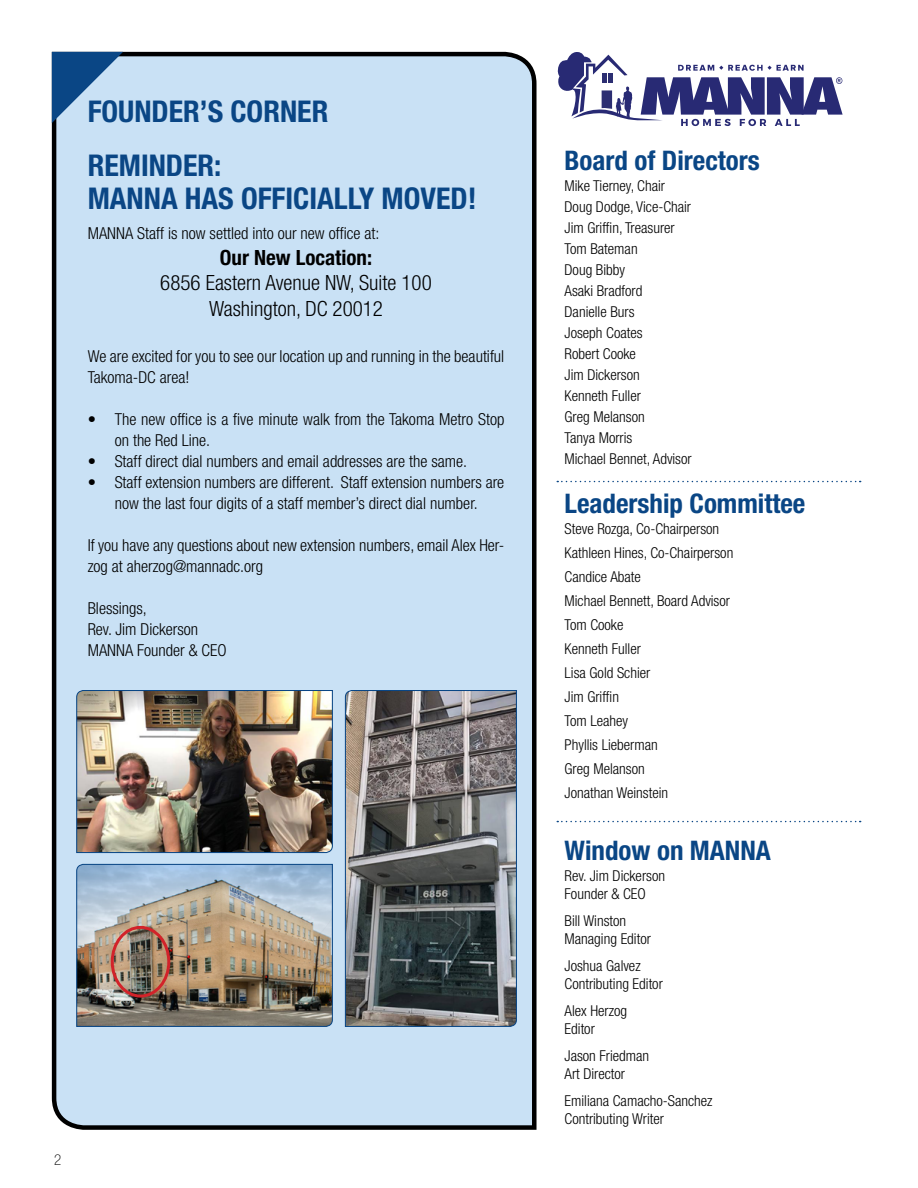
<style>
.page{position:relative;width:918px;height:1188px;background:#fff}
.page>*{position:absolute;margin:0;border:0;box-sizing:border-box;transform-origin:0 0}
.t1{font:700 condensed 30px/54px "Helvetica Neue LT Pro";color:#0a4685}
.t2{font:700 condensed 27px "Helvetica Neue LT Std";color:#0a4685}
.t3{font:300 condensed 21px/25.5px "Helvetica Neue LT Pro";color:#000;text-align:center}
.t4{font:700 condensed 21px "Helvetica Neue LT Pro";color:#000}
.t5{font:300 condensed 16.5px/21px "Helvetica Neue LT Pro";color:#000}
.t6{font:300 condensed 15px/21px "Helvetica Neue LT Std";color:#000}
.t7{font:100 condensed 15px "Helvetica Neue LT Std";color:#000}
</style>
<div class="page">
<svg style="left:557px;top:481px;width:304px;height:1px"></svg>
<svg style="left:557px;top:821px;width:304px;height:1px"></svg>
<div style="left:51px;top:51px;width:486px;height:1079px;background:#c9e1f5"></div>
<svg style="left:52px;top:52px;width:71px;height:71px"></svg>
<svg style="left:557px;top:52px;width:286px;height:74px"></svg>
<img style="left:76px;top:689px;width:257px;height:165px">
<img style="left:76px;top:863px;width:257px;height:164px">
<svg style="left:344px;top:689px;width:173px;height:338px"></svg>
<div style="left:111px;top:926px;width:59px;height:72px;border:3px solid #d2232a;border-radius:50%"></div>
<h1 class="t1" style="left:88px;top:84px;width:242px">FOUNDER’S CORNER<br>REMINDER:</h1>
<h1 class="t1" style="left:88px;top:171px;width:390px">MANNA HAS OFFICIALLY MOVED!</h1>
<p class="t5" style="left:88px;top:223px;width:293px">MANNA Staff is now settled into our new office at:</p>
<h3 class="t4" style="left:220px;top:244px;width:154px">Our New Location:</h3>
<h3 class="t3" style="left:160px;top:270px;width:273px">6856 Eastern Avenue NW, Suite 100<br>Washington, DC 20012</h3>
<p class="t5" style="left:88px;top:346px;width:418px">We are excited for you to see our location up and running in the beautiful<br>Takoma-DC area!</p>
<p class="t5" style="left:115px;top:409px;width:391px;text-indent:-27px">• The new office is a five minute walk from the Takoma Metro Stop on the Red Line.</p>
<p class="t5" style="left:88px;top:451px;width:381px">• Staff direct dial numbers and email addresses are the same.</p>
<p class="t5" style="left:88px;top:472px;width:418px;text-align:center">• Staff extension numbers are different. Staff extension numbers are now the last four digits of a staff member’s direct dial number.</p>
<p class="t5" style="left:88px;top:535px;width:418px">If you have any questions about new extension numbers, email Alex Her&shy;zog at aherzog@mannadc.org</p>
<p class="t5" style="left:88px;top:598px;width:140px">Blessings,<br>Rev. Jim Dickerson<br>MANNA Founder &amp; CEO</p>
<p class="t7" style="left:54px;top:1151px;width:9px">2</p>
<h2 class="t2" style="left:565px;top:144px;width:197px">Board of Directors</h2>
<p class="t6" style="left:565px;top:175px;width:129px">Mike Tierney, Chair<br>Doug Dodge, Vice-Chair<br>Jim Griffin, Treasurer<br>Tom Bateman<br>Doug Bibby<br>Asaki Bradford<br>Danielle Burs<br>Joseph Coates<br>Robert Cooke<br>Jim Dickerson<br>Kenneth Fuller<br>Greg Melanson<br>Tanya Morris<br>Michael Bennet, Advisor</p>
<h2 class="t2" style="left:565px;top:487px;width:242px">Leadership Committee</h2>
<p class="t6" style="left:565px;top:517px;width:170px;line-height:24px">Steve Rozga, Co-Chairperson<br>Kathleen Hines, Co-Chairperson<br>Candice Abate<br>Michael Bennett, Board Advisor<br>Tom Cooke<br>Kenneth Fuller<br>Lisa Gold Schier<br>Jim Griffin<br>Tom Leahey<br>Phyllis Lieberman<br>Greg Melanson<br>Jonathan Weinstein</p>
<h2 class="t2" style="left:565px;top:834px;width:208px">Window on MANNA</h2>
<p class="t6" style="left:565px;top:866px;width:102px;line-height:18px">Rev. Jim Dickerson<br>Founder &amp; CEO</p>
<p class="t6" style="left:565px;top:911px;width:88px;line-height:18px">Bill Winston<br>Managing Editor</p>
<p class="t6" style="left:565px;top:956px;width:100px;line-height:18px">Joshua Galvez<br>Contributing Editor</p>
<p class="t6" style="left:565px;top:1001px;width:64px;line-height:18px">Alex Herzog<br>Editor</p>
<p class="t6" style="left:565px;top:1046px;width:86px;line-height:18px">Jason Friedman<br>Art Director</p>
<p class="t6" style="left:565px;top:1091px;width:149px;line-height:18px">Emiliana Camacho-Sanchez<br>Contributing Writer</p>
</div>
